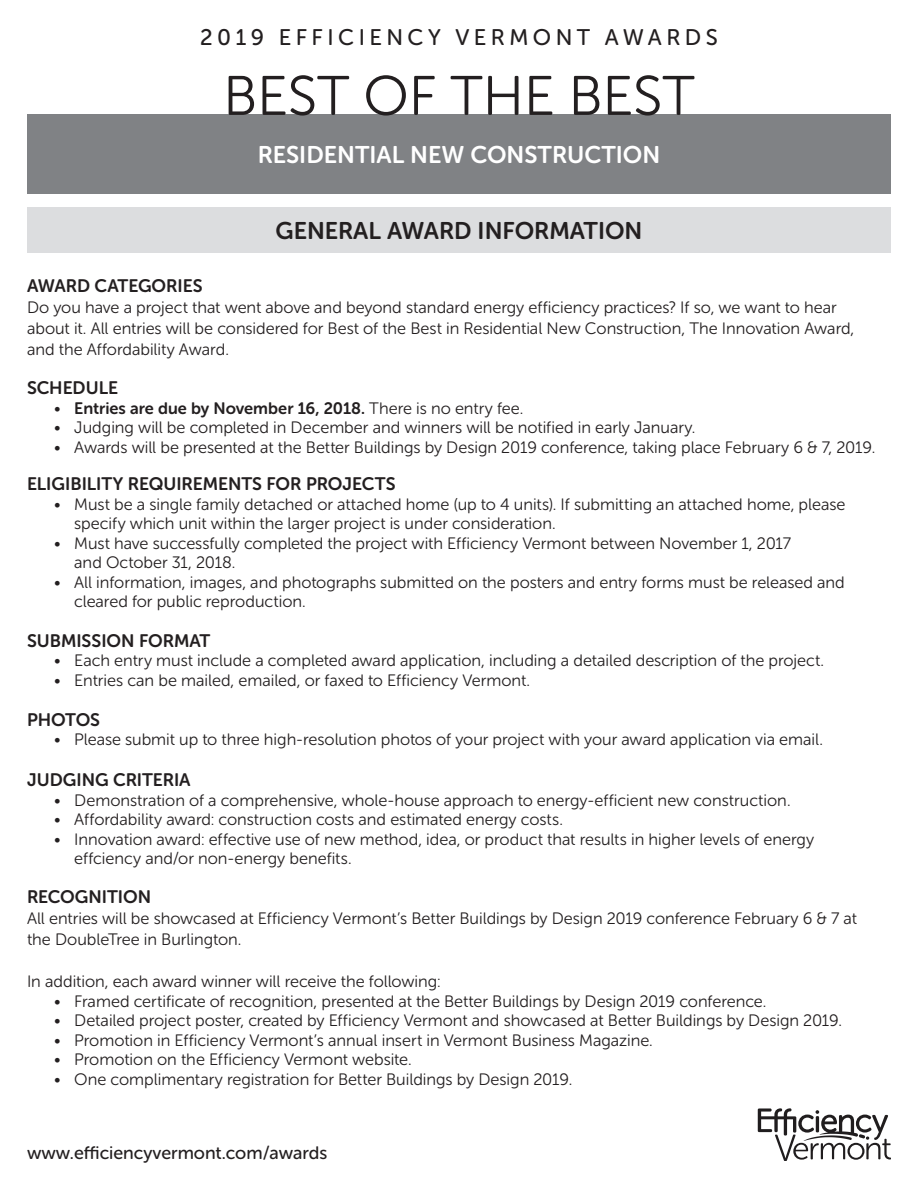
<style>
.page{position:relative;width:918px;height:1188px;background:#fff}
.page>*{position:absolute;margin:0;border:0;box-sizing:border-box;transform-origin:0 0}
.t1{font:55.5px "Museo Sans Rounded 300";color:#231f20}
.t2{font:24px "Museo Sans Rounded 700";color:#fff}
.t3{font:24px "Museo Sans Rounded 700";color:#231f20}
.t4{font:22.5px "Museo Sans Rounded 500";letter-spacing:.2em;color:#231f20}
.Header_1{font:18px "Museo Sans Rounded 700";color:#231f20}
.t5{font:18px "Museo Sans Rounded 500";color:#231f20}
.Basic_Body_Text{font:16.5px/19.5px "Museo Sans Rounded 300";color:#231f20}
.t6{font:16.5px "Museo Sans Rounded 700";color:#231f20}
.s1{font-family:"Museo Sans Rounded 300"}
</style>
<div class="page">
<svg style="left:758px;top:1108px;width:133px;height:53px"></svg>
<div style="left:27px;top:114px;width:864px;height:79px;background:#808285"></div>
<div style="left:27px;top:207px;width:864px;height:46px;background:#dcdddf"></div>
<p class="t4" style="left:200px;top:25px;width:519px">2019 EFFICIENCY VERMONT AWARDS</p>
<p class="t1" style="left:223px;top:66px;width:473px">BEST OF THE BEST</p>
<p class="t2" style="left:258px;top:141px;width:404px">RESIDENTIAL NEW CONSTRUCTION</p>
<p class="t3" style="left:276px;top:217px;width:368px">GENERAL AWARD INFORMATION</p>
<p class="Header_1" style="left:27px;top:276px;width:177px">AWARD CATEGORIES</p>
<p class="Basic_Body_Text" style="left:27px;top:297px;width:829px;line-height:21px">Do you have a project that went above and beyond standard energy efficiency practices? If so, we want to hear about it. All entries will be considered for Best of the Best in Residential New Construction, The Innovation Award, and the Affordability Award.</p>
<p class="Header_1" style="left:27px;top:378px;width:93px">SCHEDULE</p>
<p class="t6" style="left:54px;top:399px;width:471px"><span class="s1">•</span> Entries are due by November 16, 2018. <span class="s1">There is no entry fee.</span></p>
<p class="Basic_Body_Text" style="left:54px;top:418px;width:643px">• Judging will be completed in December and winners will be notified in early January.</p>
<p class="Basic_Body_Text" style="left:54px;top:438px;width:823px">• Awards will be presented at the Better Buildings by Design 2019 conference, taking place February 6 &amp; 7, 2019.</p>
<p class="Header_1" style="left:27px;top:474px;width:370px">ELIGIBILITY REQUIREMENTS FOR PROJECTS</p>
<p class="Basic_Body_Text" style="left:74px;top:495px;width:773px;text-indent:-20px">• Must be a single family detached or attached home (up to 4 units). If submitting an attached home, please specify which unit within the larger project is under consideration.</p>
<p class="Basic_Body_Text" style="left:74px;top:534px;width:718px;text-indent:-20px">• Must have successfully completed the project with Efficiency Vermont between November 1, 2017 and October 31, 2018.</p>
<p class="Basic_Body_Text" style="left:74px;top:573px;width:772px;text-indent:-20px">• All information, images, and photographs submitted on the posters and entry forms must be released and cleared for public reproduction.</p>
<p class="Header_1" style="left:27px;top:631px;width:185px">SUBMISSION FORMAT</p>
<p class="Basic_Body_Text" style="left:54px;top:651px;width:772px">• Each entry must include a completed award application, including a detailed description of the project.</p>
<p class="Basic_Body_Text" style="left:54px;top:671px;width:478px">• Entries can be mailed, emailed, or faxed to Efficiency Vermont.</p>
<p class="Header_1" style="left:27px;top:709px;width:75px">PHOTOS</p>
<p class="Basic_Body_Text" style="left:54px;top:730px;width:771px">• Please submit up to three high-resolution photos of your project with your award application via email.</p>
<p class="Header_1" style="left:27px;top:770px;width:165px">JUDGING CRITERIA</p>
<p class="Basic_Body_Text" style="left:54px;top:790px;width:738px">• Demonstration of a comprehensive, whole-house approach to energy-efficient new construction.</p>
<p class="Basic_Body_Text" style="left:54px;top:810px;width:510px">• Affordability award: construction costs and estimated energy costs.</p>
<p class="Basic_Body_Text" style="left:74px;top:829px;width:741px;text-indent:-20px">• Innovation award: effective use of new method, idea, or product that results in higher levels of energy effciency and/or non-energy benefits.</p>
<p class="Header_1" style="left:27px;top:887px;width:126px">RECOGNITION</p>
<p class="Basic_Body_Text" style="left:27px;top:908px;width:832px;line-height:21px">All entries will be showcased at Efficiency Vermont’s Better Buildings by Design 2019 conference February 6 &amp; 7 at the DoubleTree in Burlington.</p>
<p class="Basic_Body_Text" style="left:27px;top:972px;width:415px">In addition, each award winner will receive the following:</p>
<p class="Basic_Body_Text" style="left:54px;top:991px;width:714px">• Framed certificate of recognition, presented at the Better Buildings by Design 2019 conference.</p>
<p class="Basic_Body_Text" style="left:54px;top:1011px;width:790px">• Detailed project poster, created by Efficiency Vermont and showcased at Better Buildings by Design 2019.</p>
<p class="Basic_Body_Text" style="left:54px;top:1030px;width:600px">• Promotion in Efficiency Vermont’s annual insert in Vermont Business Magazine.</p>
<p class="Basic_Body_Text" style="left:54px;top:1050px;width:359px">• Promotion on the Efficiency Vermont website.</p>
<p class="Basic_Body_Text" style="left:54px;top:1069px;width:520px">• One complimentary registration for Better Buildings by Design 2019.</p>
<p class="t5" style="left:27px;top:1143px;width:302px">www.efficiencyvermont.com/awards</p>
</div>
